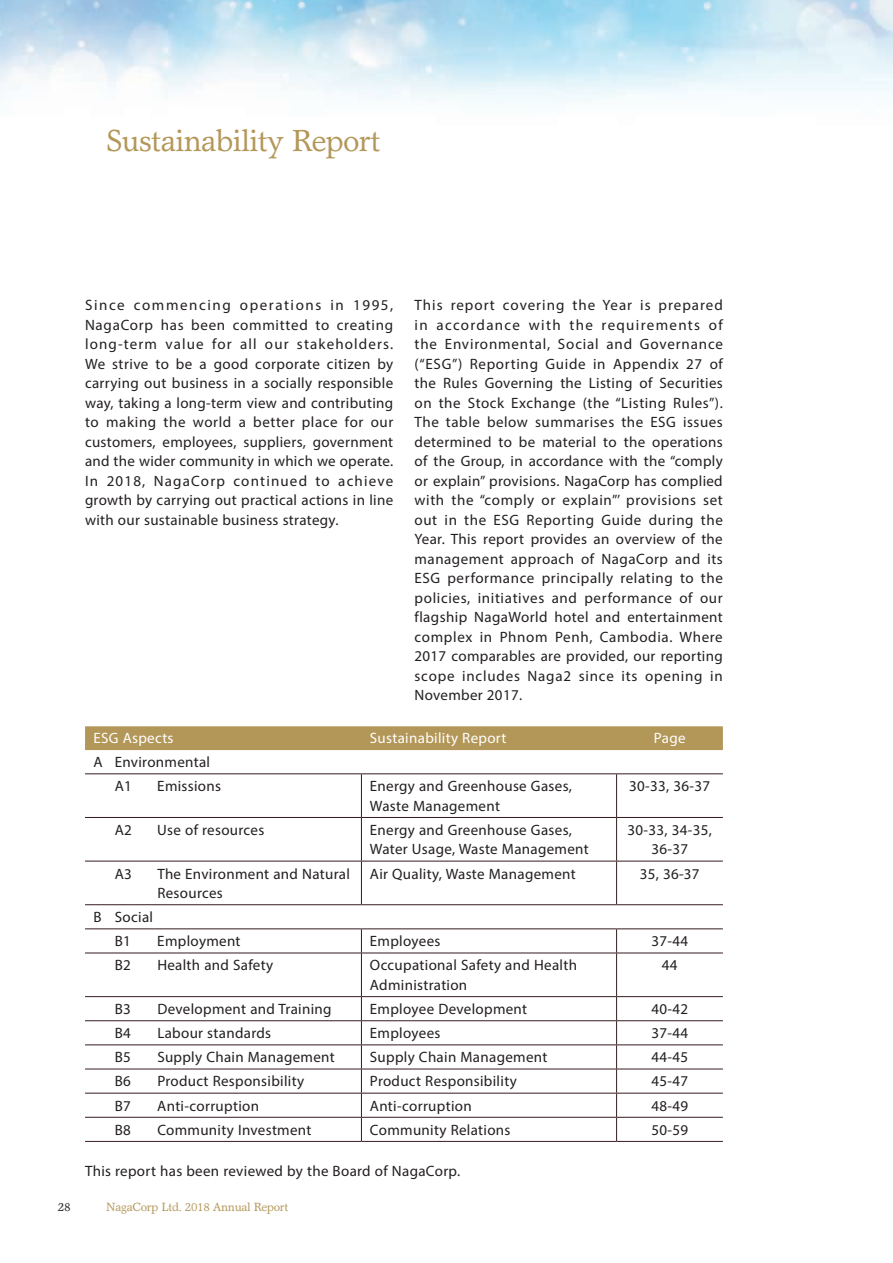
<style>
.page{position:relative;width:893px;height:1263px;background:#fff}
.page>*{position:absolute;margin:0;border:0;box-sizing:border-box;transform-origin:0 0}
.t1{font:30.75px "Garth Graphic Std";letter-spacing:-.025em;color:#b39758}
.t2{font:15px/19.5px "Myriad Pro";letter-spacing:.02em;color:#231f20}
.t3{font:15px "Myriad Pro";letter-spacing:.02em;color:#fff}
.t4{font:12px "Garth Graphic Std";letter-spacing:-.025em;color:#b39758}
.t5{font:12px "Garth Graphic Std";color:#231f20}
</style>
<div class="page">
<div style="left:85px;top:726px;width:638px;height:24px;background:#b39758"></div>
<hr style="left:85px;top:773px;width:276px;height:1px;background:#361b1f">
<hr style="left:361px;top:773px;width:256px;height:1px;background:#361b1f">
<hr style="left:361px;top:774px;width:1px;height:43px;background:#361b1f">
<hr style="left:617px;top:773px;width:106px;height:1px;background:#361b1f">
<hr style="left:616px;top:774px;width:1px;height:43px;background:#361b1f">
<hr style="left:85px;top:817px;width:276px;height:1px;background:#361b1f">
<hr style="left:361px;top:817px;width:256px;height:1px;background:#361b1f">
<hr style="left:361px;top:818px;width:1px;height:43px;background:#361b1f">
<hr style="left:617px;top:817px;width:106px;height:1px;background:#361b1f">
<hr style="left:616px;top:818px;width:1px;height:43px;background:#361b1f">
<hr style="left:85px;top:861px;width:276px;height:1px;background:#361b1f">
<hr style="left:361px;top:861px;width:256px;height:1px;background:#361b1f">
<hr style="left:361px;top:861px;width:1px;height:43px;background:#361b1f">
<hr style="left:617px;top:861px;width:106px;height:1px;background:#361b1f">
<hr style="left:616px;top:861px;width:1px;height:43px;background:#361b1f">
<hr style="left:85px;top:904px;width:276px;height:1px;background:#361b1f">
<hr style="left:361px;top:904px;width:256px;height:1px;background:#361b1f">
<hr style="left:617px;top:904px;width:106px;height:1px;background:#361b1f">
<hr style="left:85px;top:928px;width:276px;height:1px;background:#361b1f">
<hr style="left:361px;top:928px;width:256px;height:1px;background:#361b1f">
<svg style="left:361px;top:929px;width:1px;height:24px"></svg>
<hr style="left:617px;top:928px;width:106px;height:1px;background:#361b1f">
<svg style="left:616px;top:929px;width:1px;height:24px"></svg>
<hr style="left:85px;top:953px;width:276px;height:1px;background:#361b1f">
<hr style="left:361px;top:953px;width:256px;height:1px;background:#361b1f">
<hr style="left:361px;top:953px;width:1px;height:43px;background:#361b1f">
<hr style="left:617px;top:953px;width:106px;height:1px;background:#361b1f">
<hr style="left:616px;top:953px;width:1px;height:43px;background:#361b1f">
<hr style="left:85px;top:996px;width:276px;height:1px;background:#361b1f">
<hr style="left:361px;top:996px;width:256px;height:1px;background:#361b1f">
<hr style="left:617px;top:996px;width:106px;height:1px;background:#361b1f">
<hr style="left:85px;top:1020px;width:276px;height:1px;background:#361b1f">
<hr style="left:361px;top:1020px;width:256px;height:1px;background:#361b1f">
<hr style="left:617px;top:1020px;width:106px;height:1px;background:#361b1f">
<hr style="left:85px;top:1044px;width:276px;height:1px;background:#361b1f">
<hr style="left:361px;top:1044px;width:256px;height:1px;background:#361b1f">
<hr style="left:617px;top:1044px;width:106px;height:1px;background:#361b1f">
<hr style="left:85px;top:1069px;width:276px;height:1px;background:#361b1f">
<hr style="left:361px;top:1069px;width:256px;height:1px;background:#361b1f">
<hr style="left:617px;top:1069px;width:106px;height:1px;background:#361b1f">
<hr style="left:85px;top:1093px;width:276px;height:1px;background:#361b1f">
<hr style="left:361px;top:1093px;width:256px;height:1px;background:#361b1f">
<hr style="left:617px;top:1093px;width:106px;height:1px;background:#361b1f">
<hr style="left:85px;top:1117px;width:276px;height:1px;background:#361b1f">
<hr style="left:361px;top:1117px;width:256px;height:1px;background:#361b1f">
<svg style="left:361px;top:997px;width:1px;height:144px"></svg>
<hr style="left:617px;top:1117px;width:106px;height:1px;background:#361b1f">
<svg style="left:616px;top:997px;width:1px;height:144px"></svg>
<hr style="left:85px;top:1141px;width:276px;height:1px;background:#361b1f">
<hr style="left:361px;top:1141px;width:256px;height:1px;background:#361b1f">
<hr style="left:617px;top:1141px;width:106px;height:1px;background:#361b1f">
<h1 class="t1" style="left:106px;top:122px;width:276px">Sustainability Report</h1>
<p class="t2" style="left:85px;top:295px;width:310px;text-align:justify">Since commencing operations in 1995, NagaCorp has been committed to creating long-term value for all our stakeholders.<br>We strive to be a good corporate citizen by carrying out business in a socially responsible way, taking a long-term view and contributing to making the world a better place for our customers, employees, suppliers, government and the wider community in which we operate.<br>In 2018, NagaCorp continued to achieve growth by carrying out practical actions in line with our sustainable business strategy.</p>
<p class="t2" style="left:415px;top:295px;width:310px;text-align:justify">This report covering the Year is prepared in accordance with the requirements of the Environmental, Social and Governance (“ESG”) Reporting Guide in Appendix 27 of the Rules Governing the Listing of Securities on the Stock Exchange (the “Listing Rules”).<br>The table below summarises the ESG issues determined to be material to the operations of the Group, in accordance with the “comply or explain” provisions. NagaCorp has complied with the “comply or explain”’ provisions set out in the ESG Reporting Guide during the Year. This report provides an overview of the management approach of NagaCorp and its ESG performance principally relating to the policies, initiatives and performance of our flagship NagaWorld hotel and entertainment complex in Phnom Penh, Cambodia. Where 2017 comparables are provided, our reporting scope includes Naga2 since its opening in November 2017.</p>
<p class="t3" style="left:94px;top:729px;width:82px">ESG Aspects</p>
<p class="t3" style="left:370px;top:729px;width:138px">Sustainability Report</p>
<p class="t3" style="left:654px;top:729px;width:33px">Page</p>
<p class="t2" style="left:115px;top:750px;width:97px;line-height:24.2px;text-indent:-21px">A Environmental<br>A1</p>
<p class="t2" style="left:157px;top:776px;width:65px">Emissions</p>
<p class="t2" style="left:370px;top:776px;width:203px">Energy and Greenhouse Gases,<br>Waste Management</p>
<p class="t2" style="left:629px;top:776px;width:82px">30-33, 36-37</p>
<p class="t2" style="left:115px;top:820px;width:19px">A2</p>
<p class="t2" style="left:157px;top:820px;width:108px">Use of resources</p>
<p class="t2" style="left:370px;top:820px;width:220px">Energy and Greenhouse Gases,<br>Water Usage, Waste Management</p>
<p class="t2" style="left:628px;top:820px;width:86px;text-align:center">30-33, 34-35,<br>36-37</p>
<p class="t2" style="left:115px;top:863px;width:19px">A3</p>
<p class="t2" style="left:157px;top:863px;width:194px">The Environment and Natural<br>Resources</p>
<p class="t2" style="left:370px;top:863px;width:207px">Air Quality, Waste Management</p>
<p class="t2" style="left:640px;top:863px;width:61px">35, 36-37</p>
<p class="t2" style="left:94px;top:905px;width:61px;line-height:24.2px;text-align:center">B Social<br>B1</p>
<p class="t2" style="left:157px;top:931px;width:85px">Employment</p>
<p class="t2" style="left:370px;top:931px;width:72px">Employees</p>
<p class="t2" style="left:651px;top:931px;width:38px">37-44</p>
<p class="t2" style="left:115px;top:955px;width:18px">B2</p>
<p class="t2" style="left:157px;top:955px;width:117px">Health and Safety</p>
<p class="t2" style="left:370px;top:955px;width:209px">Occupational Safety and Health<br>Administration</p>
<p class="t2" style="left:662px;top:955px;width:17px">44</p>
<p class="t2" style="left:115px;top:999px;width:18px">B3</p>
<p class="t2" style="left:157px;top:999px;width:176px">Development and Training</p>
<p class="t2" style="left:370px;top:999px;width:159px">Employee Development</p>
<p class="t2" style="left:651px;top:999px;width:38px">40-42</p>
<p class="t2" style="left:115px;top:1023px;width:18px">B4</p>
<p class="t2" style="left:157px;top:1023px;width:115px">Labour standards</p>
<p class="t2" style="left:370px;top:1023px;width:72px">Employees</p>
<p class="t2" style="left:651px;top:1023px;width:38px">37-44</p>
<p class="t2" style="left:115px;top:1047px;width:18px">B5</p>
<p class="t2" style="left:157px;top:1047px;width:179px">Supply Chain Management</p>
<p class="t2" style="left:370px;top:1047px;width:179px">Supply Chain Management</p>
<p class="t2" style="left:651px;top:1047px;width:38px">44-45</p>
<p class="t2" style="left:115px;top:1071px;width:18px">B6</p>
<p class="t2" style="left:157px;top:1071px;width:148px">Product Responsibility</p>
<p class="t2" style="left:370px;top:1071px;width:148px">Product Responsibility</p>
<p class="t2" style="left:651px;top:1071px;width:38px">45-47</p>
<p class="t2" style="left:115px;top:1095px;width:18px">B7</p>
<p class="t2" style="left:157px;top:1095px;width:103px">Anti-corruption</p>
<p class="t2" style="left:370px;top:1095px;width:103px">Anti-corruption</p>
<p class="t2" style="left:651px;top:1095px;width:38px">48-49</p>
<p class="t2" style="left:115px;top:1119px;width:18px">B8</p>
<p class="t2" style="left:157px;top:1119px;width:156px">Community Investment</p>
<p class="t2" style="left:370px;top:1119px;width:142px">Community Relations</p>
<p class="t2" style="left:651px;top:1119px;width:38px">50-59</p>
<p class="t2" style="left:85px;top:1161px;width:377px">This report has been reviewed by the Board of NagaCorp.</p>
<p class="t5" style="left:58px;top:1200px;width:14px">28</p>
<p class="t4" style="left:106px;top:1200px;width:184px">NagaCorp Ltd. 2018 Annual Report</p>
</div>
